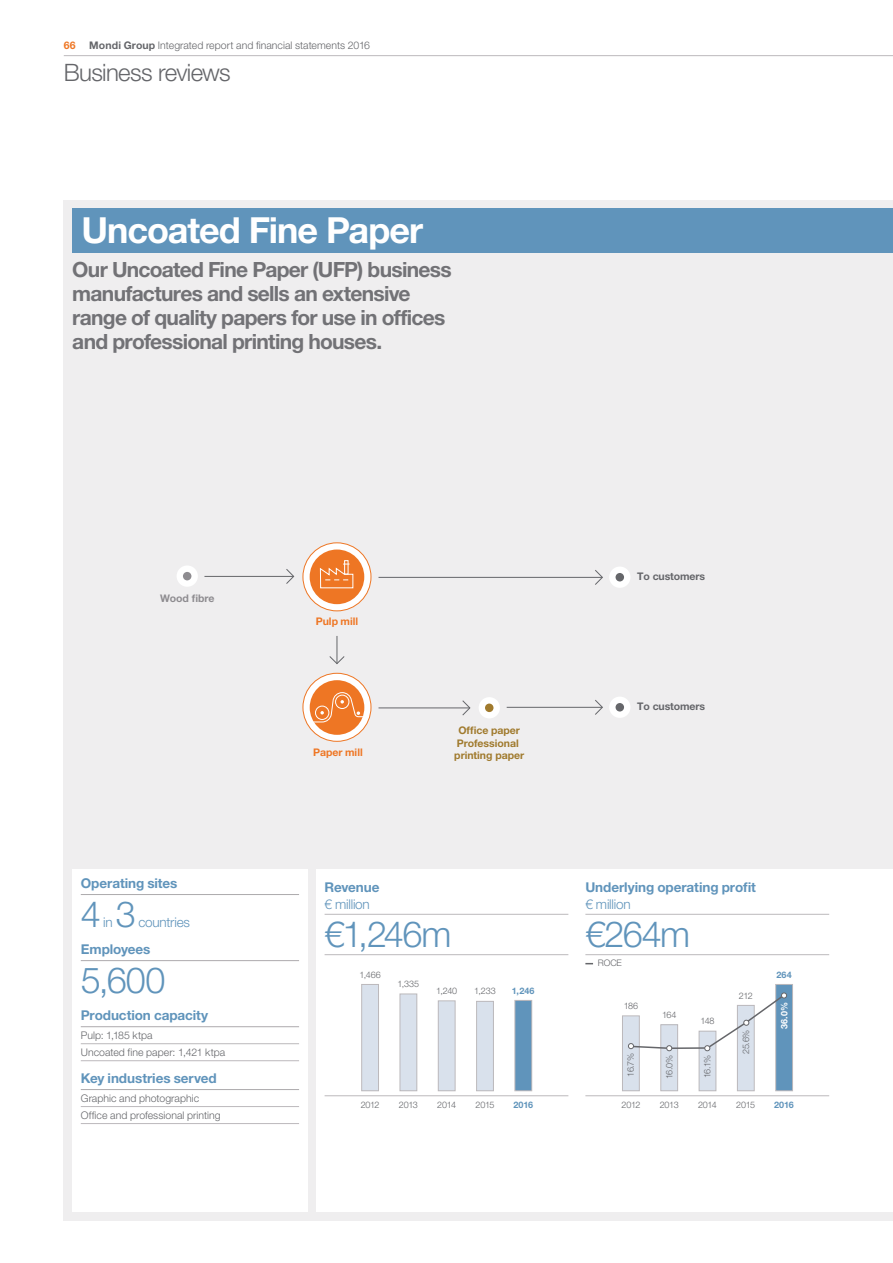
<style>
.page{position:relative;width:893px;height:1263px;background:#fff}
.page>*{position:absolute;margin:0;border:0;box-sizing:border-box;transform-origin:0 0}
.t1{font:300 36px "Helvetica Neue LT Pro";letter-spacing:-.035em;color:#6094bb}
.t2{font:700 36px "Helvetica Neue LT Pro";letter-spacing:-.03em;color:#fff}
.t3{font:300 24px "Helvetica Neue LT Pro";letter-spacing:-.025em;color:#65666a}
.t4{font:700 21px/24px "Helvetica Neue LT Pro";letter-spacing:-.035em;color:#727276}
.t5{font:700 13.5px "Helvetica Neue LT Pro";letter-spacing:-.005em;color:#6094bb}
.t6{font:300 13.5px "Helvetica Neue LT Pro";letter-spacing:-.015em;color:#6094bb}
.t7{font:300 10.5px/17px "Helvetica Neue LT Pro";letter-spacing:.005em;color:#65666a}
.t8{font:700 10.5px/12.6px "Helvetica Neue LT Pro";letter-spacing:-.005em;color:#a07a2d;text-align:center}
.t9{font:700 10.5px "Helvetica Neue LT Pro";letter-spacing:-.01em;color:#65666a}
.t10{font:700 10.5px "Helvetica Neue LT Pro";color:#ee7624}
.t11{font:700 10.5px "Helvetica Neue LT Pro";letter-spacing:-.005em;color:#8e8c90}
.t12{font:300 9px "Helvetica Neue LT Pro";letter-spacing:-.035em;color:#65666a}
.t13{font:700 9px "Helvetica Neue LT Pro";letter-spacing:.01em;color:#6094bb}
.t14{font:700 9px "Helvetica Neue LT Pro";color:#fff}
.s1{font-weight:700}
</style>
<div class="page">
<div style="left:64px;top:200px;width:829px;height:1020px;background:#efeeef"></div>
<div style="left:72px;top:208px;width:821px;height:45px;background:#6094bb"></div>
<div style="left:609px;top:566px;width:21px;height:22px;background:#fff;border-radius:50%"></div>
<div style="left:616px;top:573px;width:8px;height:8px;background:#65666a;border-radius:50%"></div>
<div style="left:609px;top:697px;width:21px;height:21px;background:#fff;border-radius:50%"></div>
<div style="left:616px;top:703px;width:8px;height:8px;background:#65666a;border-radius:50%"></div>
<svg style="left:329px;top:636px;width:16px;height:28px"></svg>
<svg style="left:285px;top:569px;width:10px;height:15px"></svg>
<hr style="left:204px;top:576px;width:89px;height:1px;background:#65666a">
<svg style="left:462px;top:700px;width:9px;height:16px"></svg>
<hr style="left:378px;top:707px;width:91px;height:1px;background:#65666a">
<svg style="left:594px;top:570px;width:9px;height:15px"></svg>
<hr style="left:378px;top:577px;width:224px;height:1px;background:#65666a">
<svg style="left:594px;top:700px;width:9px;height:15px"></svg>
<hr style="left:507px;top:707px;width:95px;height:1px;background:#65666a">
<svg style="left:303px;top:673px;width:68px;height:68px"></svg>
<div style="left:303px;top:673px;width:68px;height:69px;border:1px solid #ee7624;border-radius:50%"></div>
<div style="left:310px;top:680px;width:54px;height:55px;background:#ee7624;border-radius:50%"></div>
<svg style="left:309px;top:692px;width:56px;height:33px"></svg>
<svg style="left:303px;top:543px;width:68px;height:68px"></svg>
<div style="left:303px;top:542px;width:68px;height:69px;border:1px solid #ee7624;border-radius:50%"></div>
<div style="left:310px;top:549px;width:54px;height:55px;background:#ee7624;border-radius:50%"></div>
<div style="left:344px;top:560px;width:4px;height:14px;border:1px solid #fff"></div>
<svg style="left:320px;top:564px;width:34px;height:25px"></svg>
<div style="left:177px;top:565px;width:21px;height:22px;background:#fff;border-radius:50%"></div>
<div style="left:183px;top:572px;width:8px;height:8px;background:#8e8c90;border-radius:50%"></div>
<div style="left:479px;top:697px;width:21px;height:21px;background:#fff;border-radius:50%"></div>
<div style="left:485px;top:703px;width:8px;height:9px;background:#a07a2d;border-radius:50%"></div>
<div style="left:316px;top:870px;width:577px;height:342px;background:#fff"></div>
<div style="left:515px;top:1000px;width:17px;height:91px;background:#6094bb"></div>
<div style="left:514px;top:1000px;width:18px;height:91px;border:1px solid #bcb9bc"></div>
<div style="left:477px;top:1001px;width:16px;height:90px;background:#d9e1ec"></div>
<div style="left:476px;top:1001px;width:18px;height:90px;border:1px solid #bcb9bc"></div>
<div style="left:438px;top:1001px;width:17px;height:90px;background:#d9e1ec"></div>
<div style="left:438px;top:1000px;width:17px;height:91px;border:1px solid #bcb9bc"></div>
<div style="left:400px;top:994px;width:17px;height:97px;background:#d9e1ec"></div>
<div style="left:400px;top:993px;width:17px;height:98px;border:1px solid #bcb9bc"></div>
<div style="left:362px;top:984px;width:16px;height:107px;background:#d9e1ec"></div>
<div style="left:361px;top:984px;width:18px;height:107px;border:1px solid #bcb9bc"></div>
<hr style="left:325px;top:914px;width:243px;height:1px;background:#bcb9bc">
<hr style="left:325px;top:954px;width:243px;height:1px;background:#bcb9bc">
<hr style="left:325px;top:1095px;width:243px;height:1px;background:#bcb9bc">
<div style="left:776px;top:984px;width:16px;height:107px;background:#6094bb"></div>
<div style="left:775px;top:984px;width:18px;height:107px;border:1px solid #bcb9bc"></div>
<div style="left:737px;top:1005px;width:17px;height:86px;background:#d9e1ec"></div>
<div style="left:737px;top:1005px;width:18px;height:86px;border:1px solid #bcb9bc"></div>
<div style="left:699px;top:1031px;width:17px;height:60px;background:#d9e1ec"></div>
<div style="left:699px;top:1031px;width:17px;height:60px;border:1px solid #bcb9bc"></div>
<div style="left:661px;top:1025px;width:17px;height:66px;background:#d9e1ec"></div>
<div style="left:660px;top:1024px;width:18px;height:67px;border:1px solid #bcb9bc"></div>
<div style="left:622px;top:1016px;width:17px;height:75px;background:#d9e1ec"></div>
<div style="left:622px;top:1015px;width:18px;height:76px;border:1px solid #bcb9bc"></div>
<hr style="left:669px;top:1047px;width:38px;height:2px;background:#65666a">
<svg style="left:704px;top:992px;width:83px;height:59px"></svg>
<svg style="left:628px;top:1043px;width:44px;height:8px"></svg>
<hr style="left:585px;top:914px;width:244px;height:1px;background:#bcb9bc">
<hr style="left:585px;top:954px;width:244px;height:1px;background:#bcb9bc">
<hr style="left:585px;top:1095px;width:244px;height:1px;background:#bcb9bc">
<div style="left:72px;top:870px;width:236px;height:342px;background:#fff"></div>
<hr style="left:81px;top:894px;width:218px;height:1px;background:#adaaad">
<hr style="left:81px;top:960px;width:218px;height:1px;background:#adaaad">
<hr style="left:81px;top:1026px;width:218px;height:1px;background:#adaaad">
<hr style="left:81px;top:1043px;width:218px;height:1px;background:#bcb9bc">
<hr style="left:81px;top:1060px;width:218px;height:1px;background:#bcb9bc">
<hr style="left:81px;top:1089px;width:218px;height:1px;background:#adaaad">
<hr style="left:81px;top:1106px;width:218px;height:1px;background:#bcb9bc">
<hr style="left:81px;top:1123px;width:218px;height:1px;background:#bcb9bc">
<hr style="left:64px;top:55px;width:829px;height:1px;background:#bcb9bc">
<p class="t10" style="left:64px;top:39px;width:13px">66</p>
<p class="t7" style="left:89px;top:36px;width:282px"><span class="s1">Mondi Group</span> Integrated report and financial statements 2016</p>
<h2 class="t3" style="left:64px;top:58px;width:169px">Business reviews</h2>
<h1 class="t2" style="left:82px;top:207px;width:343px">Uncoated Fine Paper</h1>
<h3 class="t4" style="left:72px;top:256px;width:381px">Our Uncoated Fine Paper (UFP) business manufactures and sells an extensive range of quality papers for use in offices and professional printing houses.</h3>
<p class="t11" style="left:160px;top:592px;width:56px">Wood fibre</p>
<p class="t5" style="left:81px;top:874px;width:98px">Operating sites</p>
<h1 class="t1" style="left:81px;top:892px;width:57px">4 3</h1>
<p class="t6" style="left:103px;top:914px;width:11px">in</p>
<p class="t6" style="left:138px;top:914px;width:53px">countries</p>
<p class="t5" style="left:81px;top:940px;width:71px">Employees</p>
<h1 class="t1" style="left:81px;top:958px;width:86px">5,600</h1>
<p class="t5" style="left:81px;top:1006px;width:129px">Production capacity</p>
<p class="t7" style="left:81px;top:1027px;width:146px">Pulp: 1,185 ktpa<br>Uncoated fine paper: 1,421 ktpa</p>
<p class="t5" style="left:81px;top:1069px;width:137px">Key industries served</p>
<p class="t7" style="left:81px;top:1089px;width:141px">Graphic and photographic<br>Office and professional printing</p>
<p class="t10" style="left:316px;top:615px;width:44px">Pulp mill</p>
<p class="t10" style="left:313px;top:745px;width:51px">Paper mill</p>
<p class="t8" style="left:454px;top:724px;width:71px">Office paper<br>Professional printing paper</p>
<p class="t5" style="left:325px;top:879px;width:57px">Revenue</p>
<p class="t6" style="left:325px;top:895px;width:47px">€ million</p>
<h1 class="t1" style="left:325px;top:912px;width:129px">€1,246m</h1>
<p class="t12" style="left:359px;top:969px;width:23px">1,466</p>
<p class="t12" style="left:398px;top:978px;width:23px">1,335</p>
<p class="t12" style="left:436px;top:985px;width:23px">1,240</p>
<p class="t12" style="left:474px;top:985px;width:23px">1,233</p>
<p class="t13" style="left:512px;top:985px;width:24px">1,246</p>
<p class="t12" style="left:361px;top:1100px;width:20px">2012</p>
<p class="t12" style="left:399px;top:1100px;width:20px">2013</p>
<p class="t12" style="left:437px;top:1100px;width:20px">2014</p>
<p class="t12" style="left:475px;top:1100px;width:20px">2015</p>
<p class="t13" style="left:513px;top:1099px;width:21px">2016</p>
<p class="t9" style="left:637px;top:570px;width:69px">To customers</p>
<p class="t9" style="left:637px;top:700px;width:69px">To customers</p>
<p class="t5" style="left:585px;top:879px;width:172px">Underlying operating profit</p>
<p class="t6" style="left:585px;top:895px;width:47px">€ million</p>
<h1 class="t1" style="left:585px;top:912px;width:106px">€264m</h1>
<p class="t12" style="left:598px;top:958px;width:26px">ROCE</p>
<p class="t12" style="left:624px;top:1000px;width:16px">186</p>
<p class="t12" style="left:662px;top:1009px;width:16px">164</p>
<p class="t12" style="left:700px;top:1015px;width:16px">148</p>
<p class="t12" style="left:625px;top:1077px;width:26px;rotate:-90deg">16.7%</p>
<p class="t12" style="left:664px;top:1079px;width:26px;rotate:-90deg">16.0%</p>
<p class="t12" style="left:702px;top:1078px;width:24px;rotate:-90deg">16.1%</p>
<p class="t12" style="left:739px;top:990px;width:15px">212</p>
<p class="t12" style="left:740px;top:1054px;width:26px;rotate:-90deg">25.6%</p>
<p class="t13" style="left:776px;top:969px;width:17px">264</p>
<p class="t14" style="left:778px;top:1029px;width:28px;rotate:-90deg">36.0%</p>
<p class="t12" style="left:621px;top:1100px;width:20px">2012</p>
<p class="t12" style="left:660px;top:1100px;width:20px">2013</p>
<p class="t12" style="left:698px;top:1100px;width:20px">2014</p>
<p class="t12" style="left:736px;top:1100px;width:20px">2015</p>
<p class="t13" style="left:774px;top:1099px;width:21px">2016</p>
</div>
